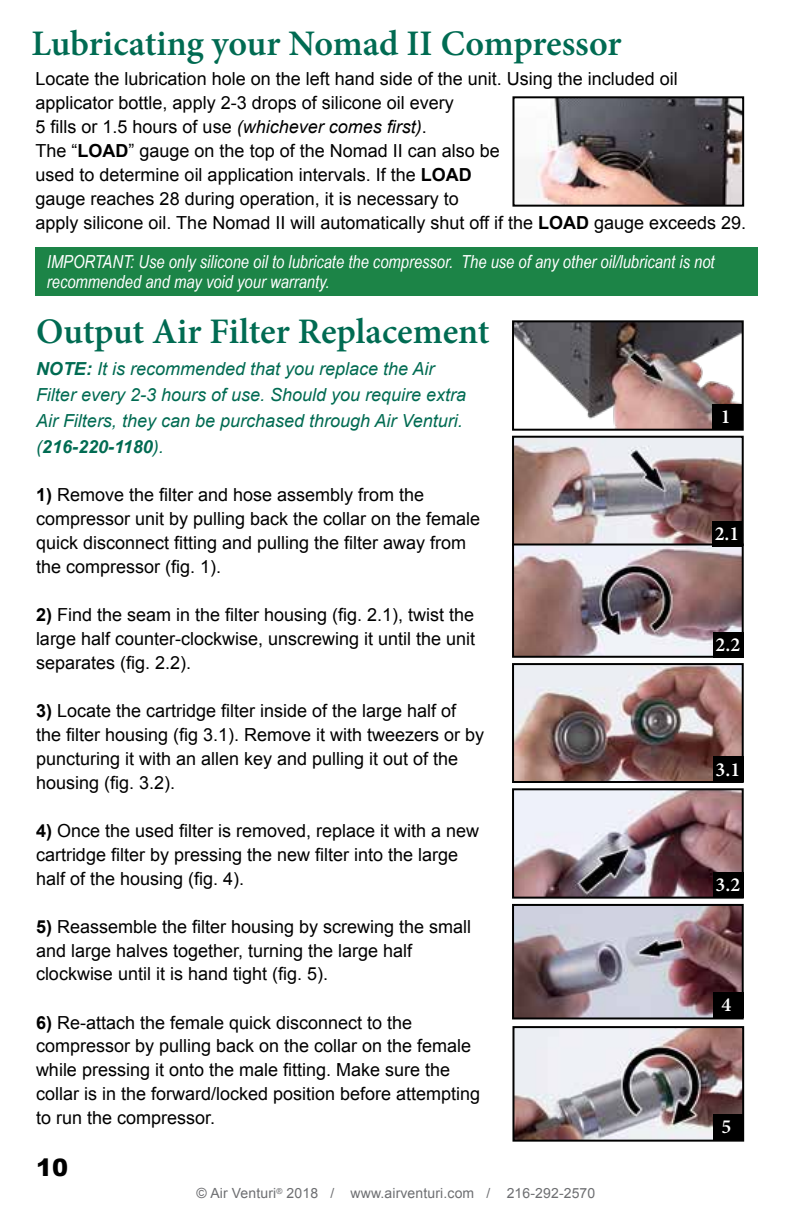
<style>
.page{position:relative;width:792px;height:1224px;background:#fff}
.page>*{position:absolute;margin:0;border:0;box-sizing:border-box;transform-origin:0 0}
.t1{font:600 36px "Minion Pro";letter-spacing:-.005em;color:#006b52}
.t2{font:900 24px "Arial";color:#000}
.t3{font:600 20px "Minion Pro";color:#fff}
.t4{font:18px/24px "Arial";color:#000}
.t5{font:italic 18px/26px "Arial";color:#006b52}
.t6{font:italic 18px/20px "Arial Narrow";color:#fff}
.t7{font:14px "Arial";letter-spacing:.01em;color:#6d6e71}
.s1{font-style:italic}
.s2{font-weight:700}
</style>
<div class="page">
<img style="left:515px;top:323px;width:226px;height:105px">
<div style="left:512px;top:320px;width:232px;height:111px;border:2px solid #000"></div>
<img style="left:515px;top:439px;width:226px;height:216px">
<div style="left:512px;top:436px;width:232px;height:110px;border:2px solid #000"></div>
<div style="left:512px;top:544px;width:232px;height:114px;border:2px solid #000"></div>
<img style="left:515px;top:1029px;width:226px;height:110px">
<div style="left:512px;top:1026px;width:232px;height:116px;border:2px solid #000"></div>
<img style="left:515px;top:666px;width:226px;height:114px">
<div style="left:512px;top:663px;width:232px;height:120px;border:2px solid #000"></div>
<img style="left:515px;top:791px;width:226px;height:105px">
<div style="left:512px;top:788px;width:232px;height:111px;border:2px solid #000"></div>
<img style="left:515px;top:907px;width:226px;height:109px">
<div style="left:512px;top:904px;width:232px;height:115px;border:2px solid #000"></div>
<div style="left:712px;top:404px;width:31px;height:25px;background:#000"></div>
<div style="left:713px;top:632px;width:31px;height:26px;background:#000"></div>
<div style="left:713px;top:757px;width:31px;height:25px;background:#000"></div>
<div style="left:713px;top:872px;width:31px;height:25px;background:#000"></div>
<div style="left:713px;top:993px;width:31px;height:25px;background:#000"></div>
<div style="left:712px;top:521px;width:31px;height:25px;background:#000"></div>
<div style="left:713px;top:1115px;width:31px;height:25px;background:#000"></div>
<div style="left:36px;top:247px;width:722px;height:48px;background:#1c8447"></div>
<img style="left:534px;top:99px;width:207px;height:105px">
<div style="left:512px;top:96px;width:232px;height:111px;border:2px solid #000"></div>
<h1 class="t1" style="left:32px;top:18px;width:591px">Lubricating your Nomad II Compressor</h1>
<p class="t4" style="left:36px;top:67px;width:712px">Locate the lubrication hole on the left hand side of the unit. Using the included oil applicator bottle, apply 2-3 drops of silicone oil every<br>5 fills or 1.5 hours of use <span class="s1">(whichever comes first)</span>.<br>The “<span class="s2">LOAD</span>” gauge on the top of the Nomad II can also be<br>used to determine oil application intervals. If the <span class="s2">LOAD<br></span>gauge reaches 28 during operation, it is necessary to<br>apply silicone oil. The Nomad II will automatically shut off if the <span class="s2">LOAD</span> gauge exceeds 29.</p>
<p class="t6" style="left:47px;top:252px;width:669px">IMPORTANT: Use only silicone oil to lubricate the compressor. The use of any other oil/lubricant is not recommended and may void your warranty.</p>
<h1 class="t1" style="left:36px;top:307px;width:455px">Output Air Filter Replacement</h1>
<p class="t5" style="left:36px;top:355px;width:432px"><span class="s2">NOTE:</span> It is recommended that you replace the Air Filter every 2-3 hours of use. Should you require extra Air Filters, they can be purchased through Air Venturi. (<span class="s2">216-220-1180</span>).</p>
<p class="t4" style="left:36px;top:482px;width:446px"><span class="s2">1)</span> Remove the filter and hose assembly from the compressor unit by pulling back the collar on the female quick disconnect fitting and pulling the filter away from the compressor (fig. 1).</p>
<p class="t4" style="left:36px;top:602px;width:441px;text-align:justify"><span class="s2">2)</span> Find the seam in the filter housing (fig. 2.1), twist the large half counter-clockwise, unscrewing it until the unit separates (fig. 2.2).</p>
<p class="t4" style="left:36px;top:698px;width:450px"><span class="s2">3)</span> Locate the cartridge filter inside of the large half of the filter housing (fig 3.1). Remove it with tweezers or by puncturing it with an allen key and pulling it out of the housing (fig. 3.2).</p>
<p class="t4" style="left:36px;top:818px;width:445px"><span class="s2">4)</span> Once the used filter is removed, replace it with a new cartridge filter by pressing the new filter into the large half of the housing (fig. 4).</p>
<p class="t4" style="left:36px;top:914px;width:437px"><span class="s2">5)</span> Reassemble the filter housing by screwing the small and large halves together, turning the large half clockwise until it is hand tight (fig. 5).</p>
<p class="t4" style="left:36px;top:1010px;width:446px"><span class="s2">6)</span> Re-attach the female quick disconnect to the compressor by pulling back on the collar on the female while pressing it onto the male fitting. Make sure the collar is in the forward/locked position before attempting to run the compressor.</p>
<h2 class="t2" style="left:36px;top:1150px;width:34px">10</h2>
<p class="t7" style="left:197px;top:1184px;width:400px">© Air Venturi<sup>®</sup> 2018 / www.airventuri.com / 216-292-2570</p>
<p class="t3" style="left:721px;top:403px;width:11px">1</p>
<p class="t3" style="left:715px;top:520px;width:26px">2.1</p>
<p class="t3" style="left:716px;top:631px;width:26px">2.2</p>
<p class="t3" style="left:716px;top:755px;width:26px">3.1</p>
<p class="t3" style="left:716px;top:871px;width:26px">3.2</p>
<p class="t3" style="left:722px;top:991px;width:11px">4</p>
<p class="t3" style="left:722px;top:1113px;width:11px">5</p>
</div>
